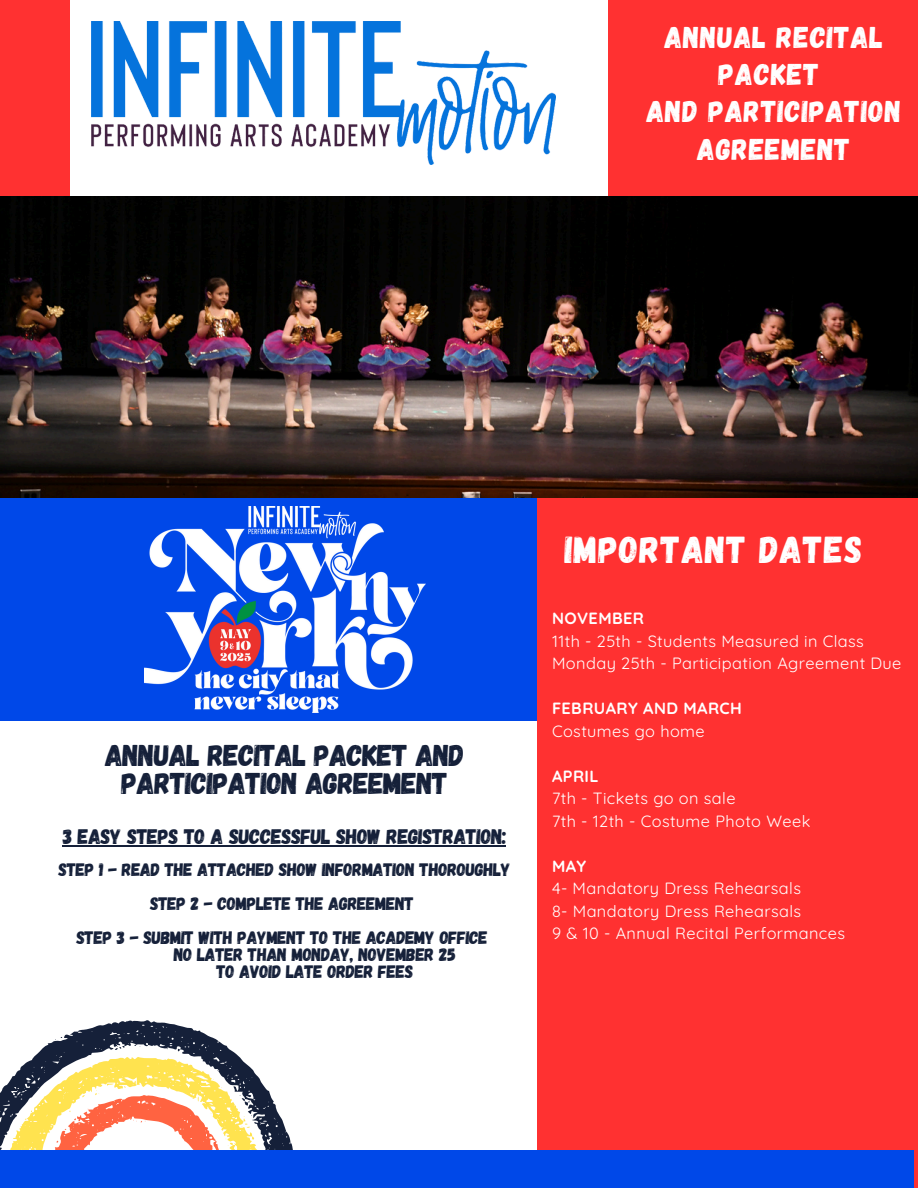
<style>
.page{position:relative;width:918px;height:1188px;background:#fff}
.page>*{position:absolute;margin:0;border:0;box-sizing:border-box;transform-origin:0 0}
.t1{font:37.5px "Gagalin";letter-spacing:.025em;color:#fff}
.t2{font:30px/37.2px "Gagalin";letter-spacing:.025em;color:#fff;text-align:center}
.t3{font:30px/28.2px "Gagalin";letter-spacing:-.02em;color:#152039;text-align:center}
.t4{font:21px "Gagalin";letter-spacing:-.02em;color:#152039}
.t5{font:18px "Gagalin";letter-spacing:-.02em;color:#152039}
.t6{font:16.35px "Quicksand";letter-spacing:.025em;color:#fff}
.t7{font:700 16.35px "Quicksand";letter-spacing:.025em;color:#fff}
</style>
<div class="page">
<svg style="left:34px;top:1020px;width:259px;height:130px"></svg>
<svg style="left:134px;top:1044px;width:7px;height:3px"></svg>
<svg style="left:115px;top:1046px;width:10px;height:4px"></svg>
<svg style="left:55px;top:1037px;width:7px;height:3px"></svg>
<svg style="left:0;top:1057px;width:264px;height:93px"></svg>
<div style="left:609px;top:0;width:309px;height:196px;background:#ff3131"></div>
<div style="left:537px;top:498px;width:381px;height:690px;background:#ff3131"></div>
<img style="left:0;top:196px;width:918px;height:302px">
<div style="left:0;top:1150px;width:914px;height:38px;background:#0048e8"></div>
<div style="left:0;top:498px;width:537px;height:223px;background:#0048e8"></div>
<img style="left:92px;top:21px;width:463px;height:143px">
<img style="left:144px;top:506px;width:281px;height:206px">
<hr style="left:63px;top:845px;width:443px;height:1px;background:#152039">
<div style="left:0;top:0;width:70px;height:196px;background:#ff3131"></div>
<p class="t2" style="left:647px;top:17px;width:256px">ANNUAL RECITAL<br>PACKET<br>AND PARTICIPATION<br>AGREEMENT</p>
<h3 class="t3" style="left:105px;top:740px;width:361px">ANNUAL RECITAL PACKET AND<br>PARTICIPATION AGREEMENT</h3>
<h4 class="t4" style="left:63px;top:823px;width:445px">3 EASY STEPS TO A SUCCESSFUL SHOW REGISTRATION:</h4>
<p class="t5" style="left:59px;top:858px;width:454px">STEP 1 - READ THE ATTACHED SHOW INFORMATION THOROUGHLY</p>
<p class="t5" style="left:150px;top:892px;width:265px">STEP 2 - COMPLETE THE AGREEMENT</p>
<p class="t5" style="left:76px;top:926px;width:413px">STEP 3 - SUBMIT WITH PAYMENT TO THE ACADEMY OFFICE</p>
<p class="t5" style="left:174px;top:943px;width:284px">NO LATER THAN MONDAY, NOVEMBER 25</p>
<p class="t5" style="left:216px;top:960px;width:198px">TO AVOID LATE ORDER FEES</p>
<h1 class="t1" style="left:565px;top:525px;width:299px">IMPORTANT DATES</h1>
<p class="t7" style="left:552px;top:608px;width:94px">NOVEMBER</p>
<p class="t6" style="left:552px;top:631px;width:313px">11th - 25th - Students Measured in Class</p>
<p class="t6" style="left:552px;top:653px;width:351px">Monday 25th - Participation Agreement Due</p>
<p class="t7" style="left:552px;top:698px;width:191px">FEBRUARY AND MARCH</p>
<p class="t6" style="left:552px;top:721px;width:154px">Costumes go home</p>
<p class="t7" style="left:552px;top:766px;width:48px">APRIL</p>
<p class="t6" style="left:552px;top:788px;width:185px">7th - Tickets go on sale</p>
<p class="t6" style="left:552px;top:811px;width:260px">7th - 12th - Costume Photo Week</p>
<p class="t7" style="left:552px;top:856px;width:36px">MAY</p>
<p class="t6" style="left:552px;top:878px;width:250px">4- Mandatory Dress Rehearsals</p>
<p class="t6" style="left:552px;top:901px;width:251px">8- Mandatory Dress Rehearsals</p>
<p class="t6" style="left:552px;top:923px;width:294px">9 &amp; 10 - Annual Recital Performances</p>
</div>
